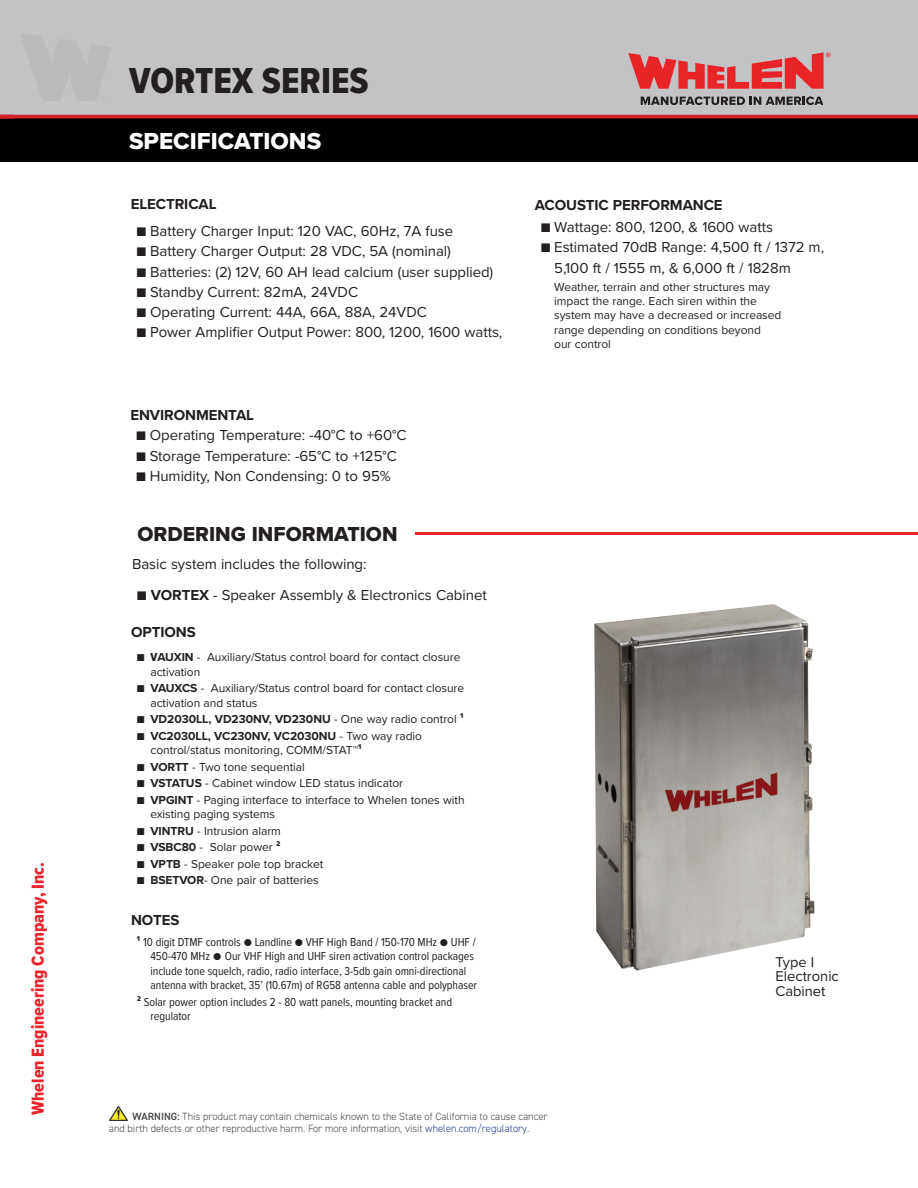
<style>
.page{position:relative;width:918px;height:1188px;background:#fff}
.page>*{position:absolute;margin:0;border:0;box-sizing:border-box;transform-origin:0 0}
.t1{font:37.5px "Proxima Nova Cond Extrabld";color:#231f20}
.t2{font:24px "Proxima Nova Extrabld";color:#fff}
.t3{font:21px "Proxima Nova Extrabld";color:#231f20}
.t4{font:18px "Proxima Nova Cond Extrabld";color:#e8242c}
.t5{font:15px/20.1px "Proxima Nova";letter-spacing:-.005em;color:#231f20}
.t6{font:700 15px "Proxima Nova";letter-spacing:-.005em;color:#231f20}
.t7{font:14.7px/14.7px "Proxima Nova";color:#231f20}
.t8{font:12px/14.4px "Proxima Nova";letter-spacing:-.005em;color:#231f20}
.t9{font:12px/14.4px "Proxima Nova Cond";letter-spacing:-.005em;color:#231f20}
.t10{font:700 12px "Proxima Nova";letter-spacing:-.005em;color:#231f20}
.t11{font:300 10.5px/12px "DIN2014";color:#454646}
.s1{font-family:"Proxima Nova Cond Extrabld"}
.s2{font-weight:700}
.s3{font-family:"Proxima Nova Cond Extrabld";font-weight:400}
.s4{font-weight:400}
.s5{font-family:"Proxima Nova"}
.s6{font-weight:600}
.s7{color:#253f8e}
</style>
<div class="page">
<div style="left:0;top:0;width:918px;height:115px;background:#c3c3c5"></div>
<div style="left:0;top:117px;width:918px;height:45px;background:#000"></div>
<svg style="left:641px;top:96px;width:182px;height:9px"></svg>
<svg style="left:628px;top:52px;width:203px;height:37px"></svg>
<img style="left:109px;top:1106px;width:19px;height:14px">
<svg style="left:109px;top:1120px;width:19px;height:1px"></svg>
<hr style="left:0;top:115px;width:918px;height:3px;background:#d52429">
<img style="left:594px;top:604px;width:221px;height:367px">
<hr style="left:416px;top:532px;width:502px;height:3px;background:#e8242d">
<h3 class="t4" style="left:25px;top:1115px;width:254px;rotate:-90deg">Whelen Engineering Company, Inc.</h3>
<h1 class="t1" style="left:129px;top:53px;width:241px">VORTEX SERIES</h1>
<h2 class="t2" style="left:129px;top:123px;width:194px">SPECIFICATIONS</h2>
<p class="t6" style="left:131px;top:193px;width:87px">ELECTRICAL</p>
<p class="t5" style="left:137px;top:221px;width:318px"><span class="s1">■</span> Battery Charger Input: 120 VAC, 60Hz, 7A fuse</p>
<p class="t5" style="left:137px;top:241px;width:316px"><span class="s1">■</span> Battery Charger Output: 28 VDC, 5A (nominal)</p>
<p class="t5" style="left:137px;top:261px;width:358px"><span class="s1">■</span> Batteries: (2) 12V, 60 AH lead calcium (user supplied)</p>
<p class="t5" style="left:137px;top:281px;width:223px"><span class="s1">■</span> Standby Current: 82mA, 24VDC</p>
<p class="t5" style="left:137px;top:301px;width:292px"><span class="s1">■</span> Operating Current: 44A, 66A, 88A, 24VDC</p>
<p class="t5" style="left:137px;top:321px;width:367px"><span class="s1">■</span> Power Amplifier Output Power: 800, 1200, 1600 watts,</p>
<p class="t6" style="left:130px;top:403px;width:125px">ENVIRONMENTAL</p>
<p class="t5" style="left:136px;top:425px;width:272px"><span class="s1">■</span> Operating Temperature: -40°C to +60°C</p>
<p class="t5" style="left:136px;top:445px;width:262px"><span class="s1">■</span> Storage Temperature: -65°C to +125°C</p>
<p class="t5" style="left:136px;top:465px;width:256px"><span class="s1">■</span> Humidity, Non Condensing: 0 to 95%</p>
<h3 class="t3" style="left:138px;top:518px;width:261px">ORDERING INFORMATION</h3>
<p class="t5" style="left:132px;top:553px;width:236px">Basic system includes the following:</p>
<p class="t5" style="left:137px;top:584px;width:351px"><span class="s1">■</span> <span class="s2">VORTEX</span> - Speaker Assembly &amp; Electronics Cabinet</p>
<p class="t6" style="left:131px;top:621px;width:66px">OPTIONS</p>
<p class="t8" style="left:150px;top:649px;width:311px;text-indent:-14px"><span class="s1">■ V</span><span class="s2">AUXIN</span> - Auxiliary/Status control board for contact closure activation</p>
<p class="t8" style="left:150px;top:680px;width:315px;text-indent:-14px"><span class="s1">■</span> <span class="s2">VAUXCS</span> - Auxiliary/Status control board for contact closure activation and status</p>
<p class="t10" style="left:137px;top:710px;width:328px"><span class="s3">■</span> VD2030LL, VD230NV, VD230NU <span class="s4">- One way radio control</span> <span class="s3">¹</span></p>
<p class="t8" style="left:150px;top:728px;width:273px;text-indent:-14px"><span class="s1">■</span> <span class="s2">VC2030LL, VC230NV, VC2030NU</span> - Two way radio control/status monitoring, COMM/STAT™<span class="s1">¹</span></p>
<p class="t8" style="left:137px;top:759px;width:169px"><span class="s1">■</span> <span class="s2">VORTT</span> - Two tone sequential</p>
<p class="t8" style="left:137px;top:775px;width:268px"><span class="s1">■</span> <span class="s2">VSTATUS</span> - Cabinet window LED status indicator</p>
<p class="t8" style="left:150px;top:792px;width:316px;text-indent:-14px"><span class="s1">■</span> <span class="s2">VPGINT</span> - Paging interface to interface to Whelen tones with existing paging systems</p>
<p class="t8" style="left:137px;top:823px;width:145px"><span class="s1">■</span> <span class="s2">VINTRU</span> - Intrusion alarm</p>
<p class="t8" style="left:137px;top:840px;width:145px"><span class="s1">■</span> <span class="s2">VSBC80</span> - Solar power <span class="s1">²</span></p>
<p class="t8" style="left:137px;top:856px;width:188px"><span class="s1">■</span> <span class="s2">VPTB</span> - Speaker pole top bracket</p>
<p class="t8" style="left:137px;top:873px;width:183px"><span class="s1">■</span> <span class="s2">BSETVOR</span>- One pair of batteries</p>
<p class="t6" style="left:131px;top:909px;width:50px">NOTES</p>
<p class="t9" style="left:150px;top:934px;width:328px;text-indent:-13px"><span class="s1">¹</span> 10 digit DTMF controls ● Landline ● VHF High Band / 150-170 MHz ● UHF / 450-470 MHz <span class="s5">●</span> Our VHF High and UHF siren activation control packages include tone squelch, radio, radio interface, 3-5db gain omni-directional antenna with bracket, 35’ (10.67m) of RG58 antenna cable and polyphaser</p>
<p class="t9" style="left:150px;top:994px;width:303px;text-indent:-14px"><span class="s1">²</span> Solar power option includes 2 - 80 watt panels, mounting bracket and regulator</p>
<p class="t6" style="left:535px;top:194px;width:189px">ACOUSTIC PERFORMANCE</p>
<p class="t5" style="left:541px;top:216px;width:234px"><span class="s1">■</span> Wattage: 800, 1200, &amp; 1600 watts</p>
<p class="t5" style="left:554px;top:237px;width:271px;text-indent:-14px"><span class="s1">■</span> Estimated 70dB Range: 4,500 ft / 1372 m,<br>5,100 ft / 1555 m, &amp; 6,000 ft / 1828m</p>
<p class="t8" style="left:554px;top:279px;width:229px">Weather, terrain and other structures may impact the range. Each siren within the system may have a decreased or increased range depending on conditions beyond<br>our control</p>
<p class="t7" style="left:775px;top:954px;width:65px">Type I<br>Electronic<br>Cabinet</p>
<p class="t11" style="left:109px;top:1110px;width:440px;text-indent:24px"><span class="s6">WARNING:</span> This product may contain chemicals known to the State of California to cause cancer and birth defects or other reproductive harm. For more information, visit <span class="s7">whelen.com/regulatory.</span></p>
</div>
